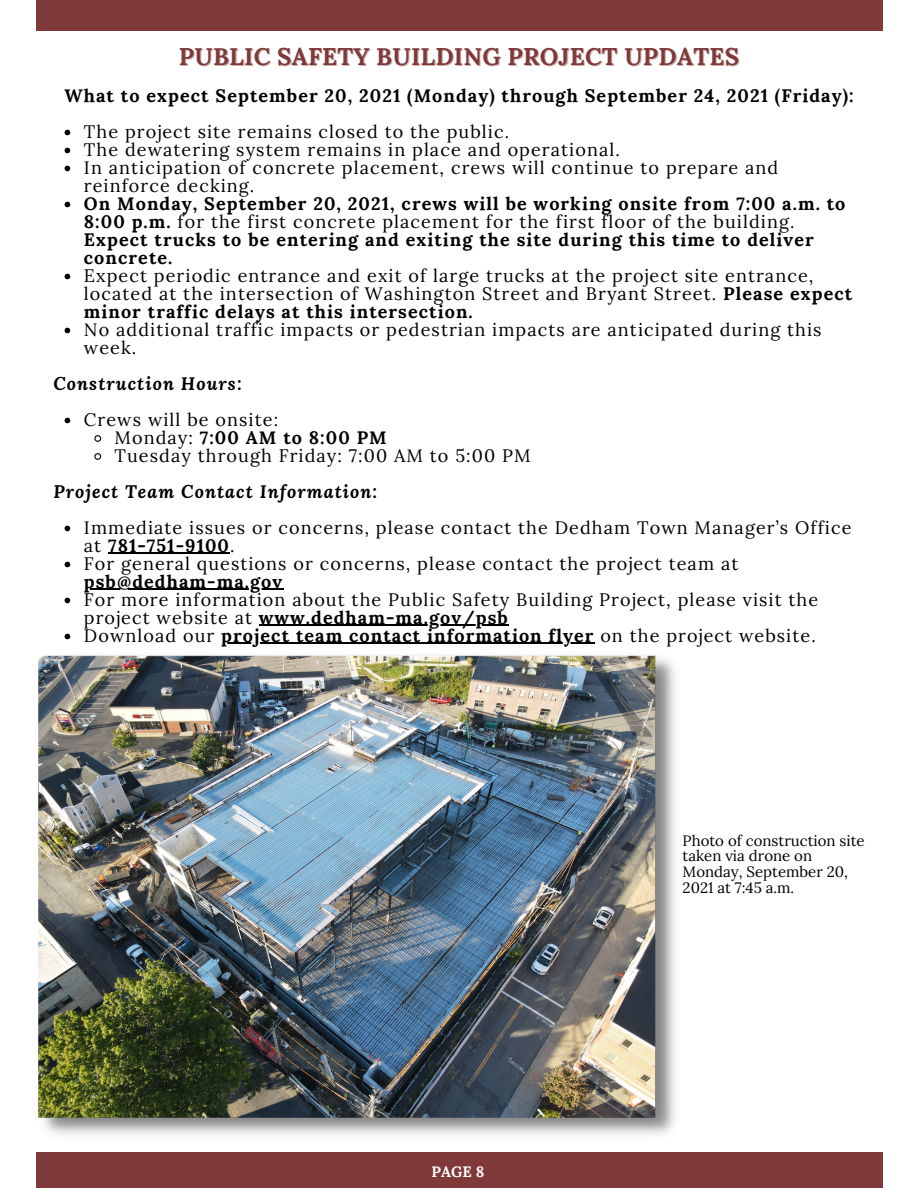
<style>
.page{position:relative;width:918px;height:1188px;background:#fff}
.page>*{position:absolute;margin:0;border:0;box-sizing:border-box;transform-origin:0 0}
.t1{font:700 24.15px "Lora";letter-spacing:.01em;color:#7f3939}
.t2{font:18px/18px "Lora";letter-spacing:.06em;color:#000}
.t3{font:700 18px/18px "Lora";letter-spacing:.06em;color:#000}
.t4{font:italic 700 18px "Lora";letter-spacing:.06em;color:#000}
.t5{font:15px/15.8px "Lora";color:#000}
.t6{font:700 15px "Lora";color:#fff}
.s1{font-weight:400}
.s2{font-weight:700}
</style>
<div class="page">
<div style="left:36px;top:1153px;width:846px;height:35px;background:#7f3939"></div>
<div style="left:36px;top:0;width:846px;height:31px;background:#7f3939"></div>
<img style="left:38px;top:655px;width:637px;height:480px">
<svg style="left:65px;top:130px;width:5px;height:5px"></svg>
<svg style="left:65px;top:148px;width:5px;height:5px"></svg>
<svg style="left:65px;top:166px;width:5px;height:5px"></svg>
<svg style="left:65px;top:202px;width:5px;height:5px"></svg>
<svg style="left:65px;top:274px;width:5px;height:5px"></svg>
<svg style="left:65px;top:328px;width:5px;height:5px"></svg>
<svg style="left:65px;top:418px;width:5px;height:5px"></svg>
<svg style="left:94px;top:435px;width:8px;height:7px"></svg>
<svg style="left:94px;top:453px;width:8px;height:7px"></svg>
<svg style="left:65px;top:526px;width:5px;height:5px"></svg>
<hr style="left:108px;top:553px;width:122px;height:1px;background:#000">
<svg style="left:65px;top:562px;width:5px;height:5px"></svg>
<hr style="left:84px;top:589px;width:199px;height:1px;background:#000">
<svg style="left:65px;top:598px;width:5px;height:5px"></svg>
<hr style="left:259px;top:625px;width:250px;height:1px;background:#000">
<svg style="left:65px;top:634px;width:5px;height:5px"></svg>
<hr style="left:221px;top:643px;width:374px;height:1px;background:#000">
<p class="t1" style="left:179px;top:41px;width:562px">PUBLIC SAFETY BUILDING PROJECT UPDATES</p>
<p class="t3" style="left:64px;top:86px;width:791px">What to expect September 20, 2021 (Monday) through September 24, 2021 (Friday):</p>
<p class="t2" style="left:84px;top:122px;width:427px">The project site remains closed to the public.</p>
<p class="t2" style="left:84px;top:140px;width:537px">The dewatering system remains in place and operational.</p>
<p class="t2" style="left:84px;top:158px;width:696px">In anticipation of concrete placement, crews will continue to prepare and reinforce decking.</p>
<p class="t3" style="left:84px;top:194px;width:763px">On Monday, September 20, 2021, crews will be working onsite from 7:00 a.m. to 8:00 p.m. <span class="s1">for the first concrete placement for the first floor of the building.<br></span>Expect trucks to be entering and exiting the site during this time to deliver concrete.</p>
<p class="t2" style="left:84px;top:266px;width:770px">Expect periodic entrance and exit of large trucks at the project site entrance, located at the intersection of Washington Street and Bryant Street. <span class="s2">Please expect minor traffic delays at this intersection.</span></p>
<p class="t2" style="left:84px;top:320px;width:739px">No additional traffic impacts or pedestrian impacts are anticipated during this week.</p>
<p class="t4" style="left:53px;top:371px;width:190px">Construction Hours:</p>
<p class="t2" style="left:84px;top:410px;width:196px">Crews will be onsite:</p>
<p class="t3" style="left:115px;top:428px;width:274px"><span class="s1">Monday:</span> 7:00 AM to 8:00 PM</p>
<p class="t2" style="left:115px;top:446px;width:418px">Tuesday through Friday: 7:00 AM to 5:00 PM</p>
<p class="t4" style="left:53px;top:479px;width:326px">Project Team Contact Information:</p>
<p class="t2" style="left:84px;top:518px;width:769px">Immediate issues or concerns, please contact the Dedham Town Manager’s Office at <span class="s2">781-751-9100</span>.</p>
<p class="t2" style="left:84px;top:554px;width:656px">For general questions or concerns, please contact the project team at <span class="s2">psb@dedham-ma.gov</span></p>
<p class="t2" style="left:84px;top:590px;width:736px">For more information about the Public Safety Building Project, please visit the project website at <span class="s2">www.dedham-ma.gov/psb</span></p>
<p class="t3" style="left:84px;top:626px;width:733px"><span class="s1">Download our</span> project team contact information flyer <span class="s1">on the project website.</span></p>
<p class="t6" style="left:431px;top:1162px;width:54px">PAGE 8</p>
<p class="t5" style="left:683px;top:832px;width:184px">Photo of construction site taken via drone on<br>Monday, September 20,<br>2021 at 7:45 a.m.</p>
</div>
